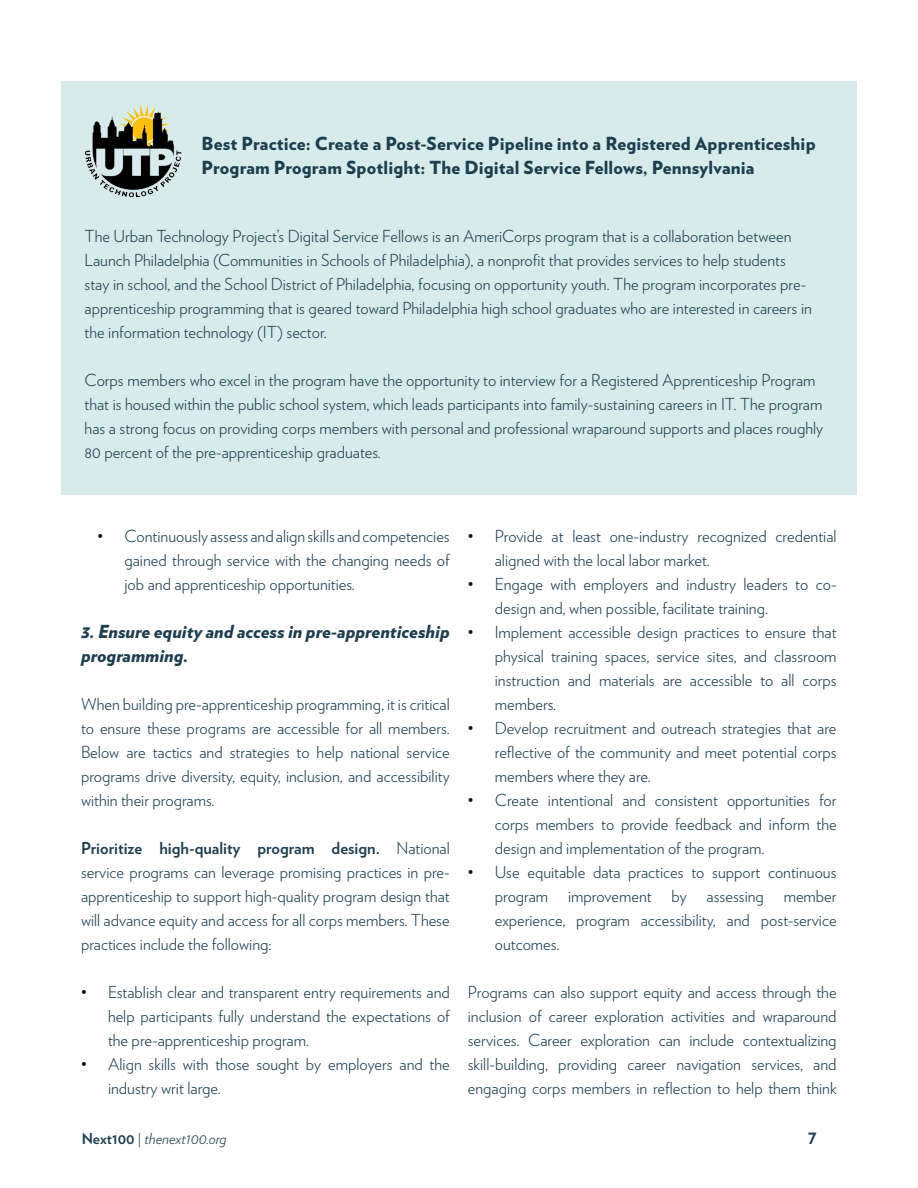
<style>
.page{position:relative;width:918px;height:1188px;background:#fff}
.page>*{position:absolute;margin:0;border:0;box-sizing:border-box;transform-origin:0 0}
.t1{font:700 19.5px "Verlag";color:#1d3f4f}
.Paragraph_Style_1{font:900 18px/24px "Verlag";letter-spacing:.01em;color:#1d3e4f}
.Paragraph_Style_1-2{font:italic 900 18px/24px "Verlag";color:#1d3e4f}
.Paragraph_Style_1-3{font:300 16.5px/24px "Verlag";color:#1d3e4f;text-align:justify}
.t2{font:italic 300 15px "Verlag";color:#1d3f4f}
.s1{color:#000}
.s2{font-weight:700}
.s3{font-weight:700;font-style:normal}
.s4{font-style:normal}
</style>
<div class="page">
<div style="left:61px;top:81px;width:796px;height:414px;background:#d8ebec"></div>
<img style="left:85px;top:104px;width:97px;height:94px">
<p class="Paragraph_Style_1" style="left:202px;top:131px;width:616px">Best Practice: Create a Post-Service Pipeline into a Registered Apprenticeship<br>Program Program Spotlight: The Digital Service Fellows, Pennsylvania</p>
<p class="Paragraph_Style_1-3" style="left:85px;top:223px;width:729px;text-align:left">The Urban Technology Project’s Digital Service Fellows is an AmeriCorps program that is a collaboration between Launch Philadelphia (Communities in Schools of Philadelphia), a nonprofit that provides services to help students stay in school, and the School District of Philadelphia, focusing on opportunity youth. The program incorporates pre&shy;apprenticeship programming that is geared toward Philadelphia high school graduates who are interested in careers in the information technology (IT) sector.</p>
<p class="Paragraph_Style_1-3" style="left:85px;top:367px;width:740px;text-align:left">Corps members who excel in the program have the opportunity to interview for a Registered Apprenticeship Program that is housed within the public school system, which leads participants into family-sustaining careers in IT. The program has a strong focus on providing corps members with personal and professional wraparound supports and places roughly 80 percent of the pre-apprenticeship graduates.</p>
<p class="Paragraph_Style_1-3" style="left:124px;top:523px;width:327px;text-indent:-27px"><span class="s1">•</span> Continuously assess and align skills and competencies gained through service with the changing needs of job and apprenticeship opportunities.</p>
<p class="Paragraph_Style_1-2" style="left:81px;top:618px;width:370px">3. Ensure equity and access in pre-apprenticeship programming.</p>
<p class="Paragraph_Style_1-3" style="left:81px;top:691px;width:370px">When building pre-apprenticeship programming, it is critical to ensure these programs are accessible for all members.<br>Below are tactics and strategies to help national service programs drive diversity, equity, inclusion, and accessibility within their programs.</p>
<p class="Paragraph_Style_1-3" style="left:81px;top:835px;width:370px"><span class="s2">Prioritize high-quality program design.</span> National service programs can leverage promising practices in pre&shy;apprenticeship to support high-quality program design that will advance equity and access for all corps members. These practices include the following:</p>
<p class="Paragraph_Style_1-3" style="left:108px;top:979px;width:343px;text-indent:-27px"><span class="s1">•</span> Establish clear and transparent entry requirements and help participants fully understand the expectations of the pre-apprenticeship program.</p>
<p class="Paragraph_Style_1-3" style="left:108px;top:1051px;width:343px;text-indent:-27px"><span class="s1">•</span> Align skills with those sought by employers and the industry writ large.</p>
<p class="Paragraph_Style_1-3" style="left:495px;top:523px;width:343px;text-indent:-27px"><span class="s1">•</span> Provide at least one-industry recognized credential aligned with the local labor market.</p>
<p class="Paragraph_Style_1-3" style="left:495px;top:571px;width:343px;text-indent:-27px"><span class="s1">•</span> Engage with employers and industry leaders to co&shy;design and, when possible, facilitate training.</p>
<p class="Paragraph_Style_1-3" style="left:495px;top:619px;width:343px;text-indent:-27px"><span class="s1">•</span> Implement accessible design practices to ensure that physical training spaces, service sites, and classroom instruction and materials are accessible to all corps members.</p>
<p class="Paragraph_Style_1-3" style="left:495px;top:715px;width:343px;text-indent:-27px"><span class="s1">•</span> Develop recruitment and outreach strategies that are reflective of the community and meet potential corps members where they are.</p>
<p class="Paragraph_Style_1-3" style="left:495px;top:787px;width:343px;text-indent:-27px"><span class="s1">•</span> Create intentional and consistent opportunities for corps members to provide feedback and inform the design and implementation of the program.</p>
<p class="Paragraph_Style_1-3" style="left:495px;top:859px;width:343px;text-indent:-27px"><span class="s1">•</span> Use equitable data practices to support continuous program improvement by assessing member experience, program accessibility, and post-service outcomes.</p>
<p class="Paragraph_Style_1-3" style="left:468px;top:979px;width:370px">Programs can also support equity and access through the inclusion of career exploration activities and wraparound services. Career exploration can include contextualizing skill-building, providing career navigation services, and engaging corps members in reflection to help them think</p>
<p class="t2" style="left:82px;top:1128px;width:146px"><span class="s3">Next100</span> <span class="s4">|</span> thenext100.org</p>
<p class="t1" style="left:808px;top:1122px;width:10px">7</p>
</div>
